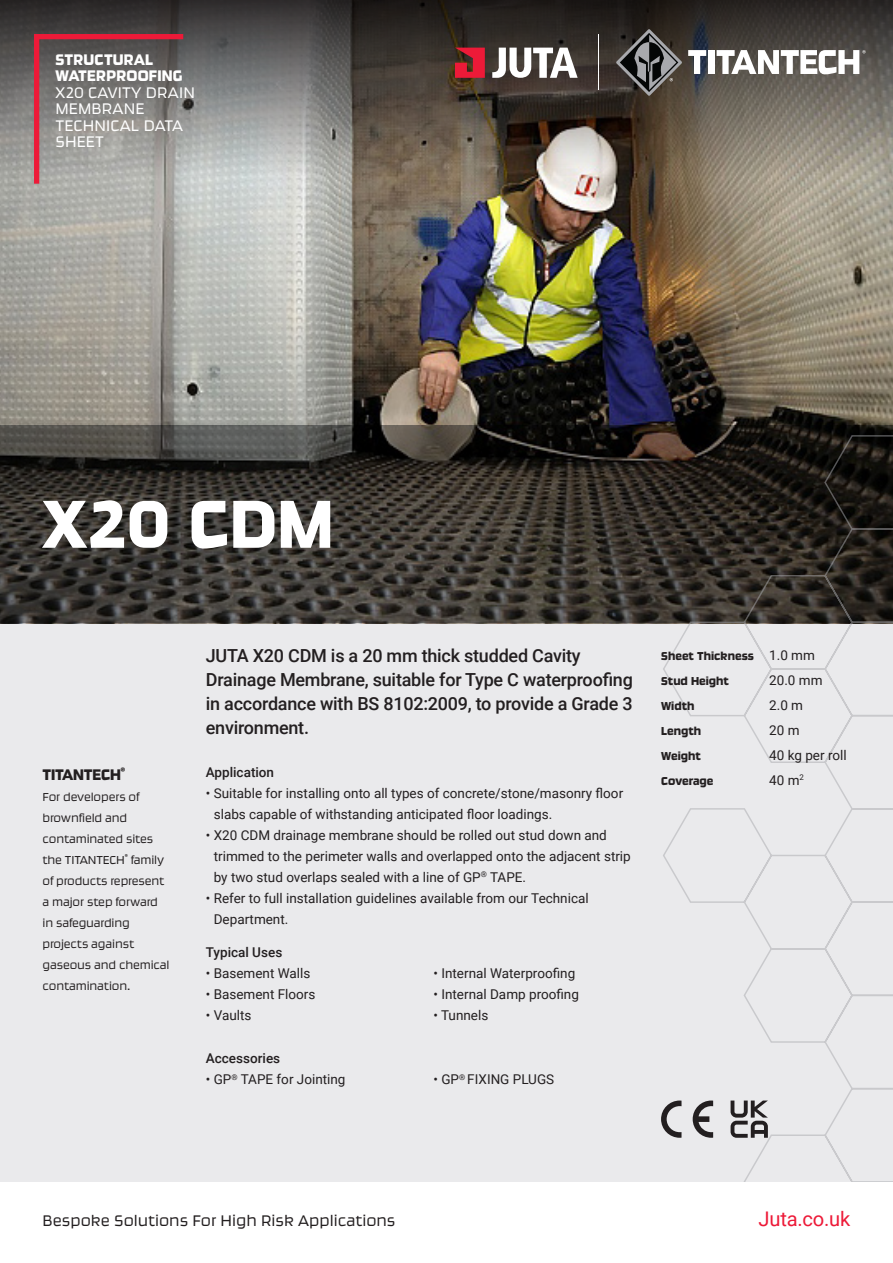
<style>
.page{position:relative;width:893px;height:1263px;background:#fff}
.page>*{position:absolute;margin:0;border:0;box-sizing:border-box;transform-origin:0 0}
.t1{font:79.5px "Ginger Pro";letter-spacing:.005em;color:#fff}
.t2{font:20.1px "Roboto";letter-spacing:-.01em;color:#ed1a38}
.t3{font:500 18px/24px "Roboto";letter-spacing:-.015em;color:#231f20}
.t4{font:300 18px/16.5px "Ginger Pro";letter-spacing:.01em;color:#fff}
.t5{font:300 18px "Ginger Pro";color:#231f20}
.t6{font:18px/16.5px "Ginger Pro";letter-spacing:.01em;color:#fff}
.t7{font:18px "Ginger Pro";letter-spacing:-.01em;color:#231f20}
.t8{font:13.5px/21px "Roboto";color:#231f20}
.t9{font:300 13.5px/21px "Ginger Pro";letter-spacing:-.01em;color:#231f20}
.t10{font:13.5px/25px "Ginger Pro";color:#231f20}
.t11{font:500 13.5px "Roboto";color:#231f20}
.s1{font-family:"Roboto"}
</style>
<div class="page">
<div style="left:0;top:425px;width:893px;height:756px;background:#eaeaec"></div>
<img style="left:0;top:176px;width:893px;height:249px">
<svg style="left:0;top:0;width:893px;height:176px;background:#5e5953"></svg>
<svg style="left:0;top:425px;width:893px;height:198px;background:#393530"></svg>
<svg style="left:31px;top:31px;width:158px;height:158px;background:#8b7d7d"></svg>
<svg style="left:455px;top:48px;width:30px;height:30px"></svg>
<svg style="left:492px;top:48px;width:86px;height:30px"></svg>
<svg style="left:616px;top:29px;width:66px;height:67px;background:#4d4a48"></svg>
<svg style="left:688px;top:50px;width:18px;height:24px"></svg>
<div style="left:708px;top:50px;width:6px;height:24px;background:#fff"></div>
<svg style="left:717px;top:50px;width:149px;height:24px"></svg>
<hr style="left:598px;top:34px;width:1px;height:56px;background:#fff">
<svg style="left:655px;top:435px;width:238px;height:746px"></svg>
<h3 class="t6" style="left:55px;top:51px;width:129px">STRUCTURAL<br>WATERPROOFING</h3>
<h3 class="t4" style="left:55px;top:84px;width:141px">X20 CAVITY DRAIN<br>MEMBRANE<br>TECHNICAL DATA<br>SHEET</h3>
<h1 class="t1" style="left:43px;top:474px;width:292px">X20 CDM</h1>
<h3 class="t7" style="left:43px;top:763px;width:84px">TITANTECH<sup>®</sup></h3>
<p class="t9" style="left:43px;top:785px;width:129px">For developers of brownfield and contaminated sites the TITANTECH<sup>®</sup> family of products represent a major step forward in safeguarding projects against gaseous and chemical contamination.</p>
<h3 class="t3" style="left:206px;top:643px;width:428px">JUTA X20 CDM is a 20 mm thick studded Cavity Drainage Membrane, suitable for Type C waterproofing in accordance with BS 8102:2009, to provide a Grade 3 environment.</h3>
<p class="t11" style="left:206px;top:763px;width:70px">Application</p>
<p class="t8" style="left:214px;top:782px;width:411px;text-indent:-8px">• Suitable for installing onto all types of concrete/stone/masonry floor slabs capable of withstanding anticipated floor loadings.</p>
<p class="t8" style="left:214px;top:824px;width:419px;text-indent:-8px">• X20 CDM drainage membrane should be rolled out stud down and trimmed to the perimeter walls and overlapped onto the adjacent strip by two stud overlaps sealed with a line of GP<sup>®</sup> TAPE.</p>
<p class="t8" style="left:214px;top:887px;width:376px;text-indent:-8px">• Refer to full installation guidelines available from our Technical<br>Department.</p>
<p class="t11" style="left:206px;top:943px;width:78px">Typical Uses</p>
<p class="t8" style="left:206px;top:962px;width:106px">• Basement Walls</p>
<p class="t8" style="left:206px;top:983px;width:111px">• Basement Floors</p>
<p class="t8" style="left:206px;top:1004px;width:47px">• Vaults</p>
<p class="t8" style="left:434px;top:962px;width:143px">• Internal Waterproofing</p>
<p class="t8" style="left:434px;top:983px;width:147px">• Internal Damp proofing</p>
<p class="t8" style="left:434px;top:1004px;width:56px">• Tunnels</p>
<p class="t11" style="left:206px;top:1049px;width:76px">Accessories</p>
<p class="t8" style="left:206px;top:1068px;width:141px">• GP<sup>®</sup> TAPE for Jointing</p>
<p class="t8" style="left:434px;top:1068px;width:122px">• GP<sup>®</sup> FIXING PLUGS</p>
<p class="t10" style="left:661px;top:643px;width:155px">Sheet Thickness <span class="s1">1.0 mm<br></span>Stud Height</p>
<p class="t8" style="left:769px;top:669px;width:55px">20.0 mm</p>
<p class="t10" style="left:661px;top:693px;width:35px">Width</p>
<p class="t8" style="left:769px;top:694px;width:35px">2.0 m</p>
<p class="t10" style="left:661px;top:718px;width:42px">Length</p>
<p class="t8" style="left:769px;top:719px;width:32px">20 m</p>
<p class="t10" style="left:661px;top:743px;width:41px">Weight</p>
<p class="t8" style="left:769px;top:744px;width:79px">40 kg per roll</p>
<p class="t10" style="left:661px;top:768px;width:54px">Coverage</p>
<p class="t8" style="left:769px;top:769px;width:36px">40 m<sup>2</sup></p>
<h3 class="t5" style="left:43px;top:1210px;width:355px">Bespoke Solutions For High Risk Applications</h3>
<h2 class="t2" style="left:758px;top:1205px;width:93px">Juta.co.uk</h2>
</div>
